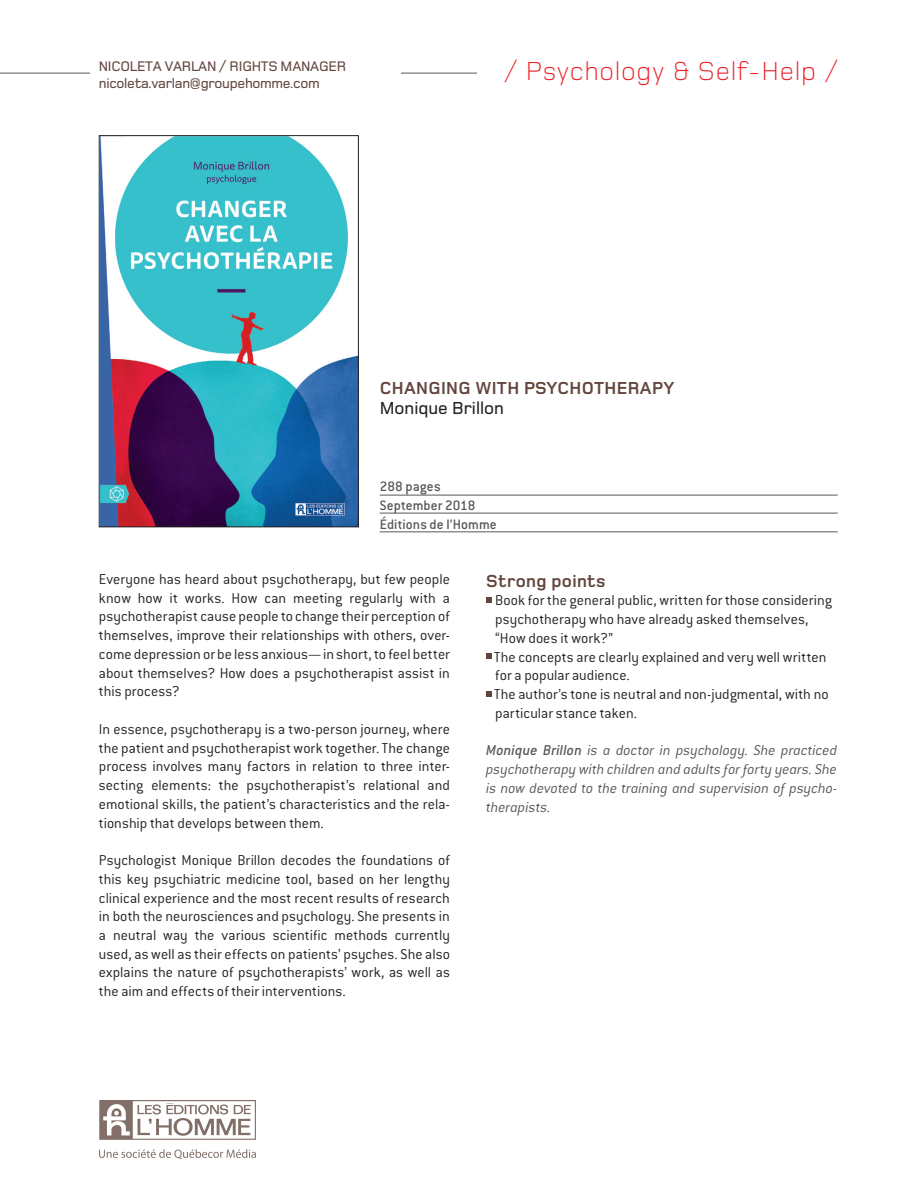
<style>
.page{position:relative;width:918px;height:1188px;background:#fff}
.page>*{position:absolute;margin:0;border:0;box-sizing:border-box;transform-origin:0 0}
.Section{font:300 27px "Foundry Monoline";letter-spacing:.025em;color:#ee1d23}
.info_technique{font:700 18px/20px "Foundry Monoline";letter-spacing:.02em;color:#62463e}
.Titre_Strong_point{font:700 18px "Foundry Monoline";letter-spacing:.02em;color:#62463e}
.Texte{font:300 15.75px/18.8px "Conduit ITC";letter-spacing:.005em;color:#231f20;text-align:justify}
.Texte_Strong_point{font:300 15.75px/18.8px "Conduit ITC";letter-spacing:.005em;color:#231f20}
.Bio_auteur{font:italic 300 15.75px/18.8px "Conduit ITC";color:#57585a;text-align:justify}
.info_technique-2{font:500 15px "Conduit ITC";letter-spacing:.005em;color:#57585a}
.t1{font:500 14.4px/17.2px "Foundry Monoline";letter-spacing:-.02em;color:#62463e}
.s1{font-weight:500;color:#231f20}
.s2{font-weight:500}
</style>
<div class="page">
<hr style="left:0;top:73px;width:837px;height:1px;background:#57585a">
<hr style="left:380px;top:495px;width:458px;height:1px;background:#57585a">
<hr style="left:380px;top:513px;width:458px;height:1px;background:#57585a">
<hr style="left:380px;top:532px;width:458px;height:1px;background:#57585a">
<img style="left:101px;top:137px;width:256px;height:388px">
<div style="left:99px;top:135px;width:260px;height:392px;border:1px solid #231f20"></div>
<svg style="left:486px;top:597px;width:5px;height:5px"></svg>
<svg style="left:486px;top:653px;width:5px;height:6px"></svg>
<svg style="left:486px;top:691px;width:5px;height:5px"></svg>
<div style="left:477px;top:58px;width:388px;height:61px;background:#fff"></div>
<div style="left:90px;top:46px;width:310px;height:54px;background:#fff"></div>
<img style="left:99px;top:1101px;width:157px;height:58px">
<p class="t1" style="left:99px;top:57px;width:249px">NICOLETA VARLAN / RIGHTS MANAGER nicoleta.varlan@groupehomme.com</p>
<p class="Section" style="left:504px;top:57px;width:336px">/ Psychology &amp; Self-Help /</p>
<h1 class="Section" style="left:632px;top:57px;width:185px">/ Young adults</h1>
<p class="info_technique" style="left:380px;top:379px;width:296px">CHANGING WITH PSYCHOTHERAPY<br><span class="s1">Monique Brillon</span></p>
<p class="info_technique-2" style="left:380px;top:478px;width:62px">288 pages</p>
<p class="info_technique-2" style="left:380px;top:497px;width:97px">September 2018</p>
<p class="info_technique-2" style="left:380px;top:516px;width:119px">Éditions de l’Homme</p>
<p class="Texte" style="left:99px;top:570px;width:353px">Everyone has heard about psychotherapy, but few people know how it works. How can meeting regularly with a psychotherapist cause people to change their perception of themselves, improve their relationships with others, over&shy;come depression or be less anxious— in short, to feel better about themselves? How does a psychotherapist assist in this process?</p>
<p class="Texte" style="left:99px;top:720px;width:353px">In essence, psychotherapy is a two-person journey, where the patient and psychotherapist work together. The change process involves many factors in relation to three inter&shy;secting elements: the psychotherapist’s relational and emotional skills, the patient’s characteristics and the rela&shy;tionship that develops between them.</p>
<p class="Texte" style="left:99px;top:851px;width:353px">Psychologist Monique Brillon decodes the foundations of this key psychiatric medicine tool, based on her lengthy clinical experience and the most recent results of research in both the neurosciences and psychology. She presents in a neutral way the various scientific methods currently used, as well as their effects on patients’ psyches. She also explains the nature of psychotherapists’ work, as well as the aim and effects of their interventions.</p>
<p class="Titre_Strong_point" style="left:486px;top:571px;width:121px">Strong points</p>
<p class="Texte_Strong_point" style="left:495px;top:591px;width:338px">Book for the general public, written for those considering psychotherapy who have already asked themselves, “How does it work?”</p>
<p class="Texte_Strong_point" style="left:494px;top:647px;width:334px">The concepts are clearly explained and very well written for a popular audience.</p>
<p class="Texte_Strong_point" style="left:494px;top:685px;width:336px">The author’s tone is neutral and non-judgmental, with no particular stance taken.</p>
<p class="Bio_auteur" style="left:486px;top:741px;width:353px"><span class="s2">Monique Brillon</span> is a doctor in psychology. She practiced psychotherapy with children and adults for forty years. She is now devoted to the training and supervision of psycho&shy;therapists.</p>
</div>
